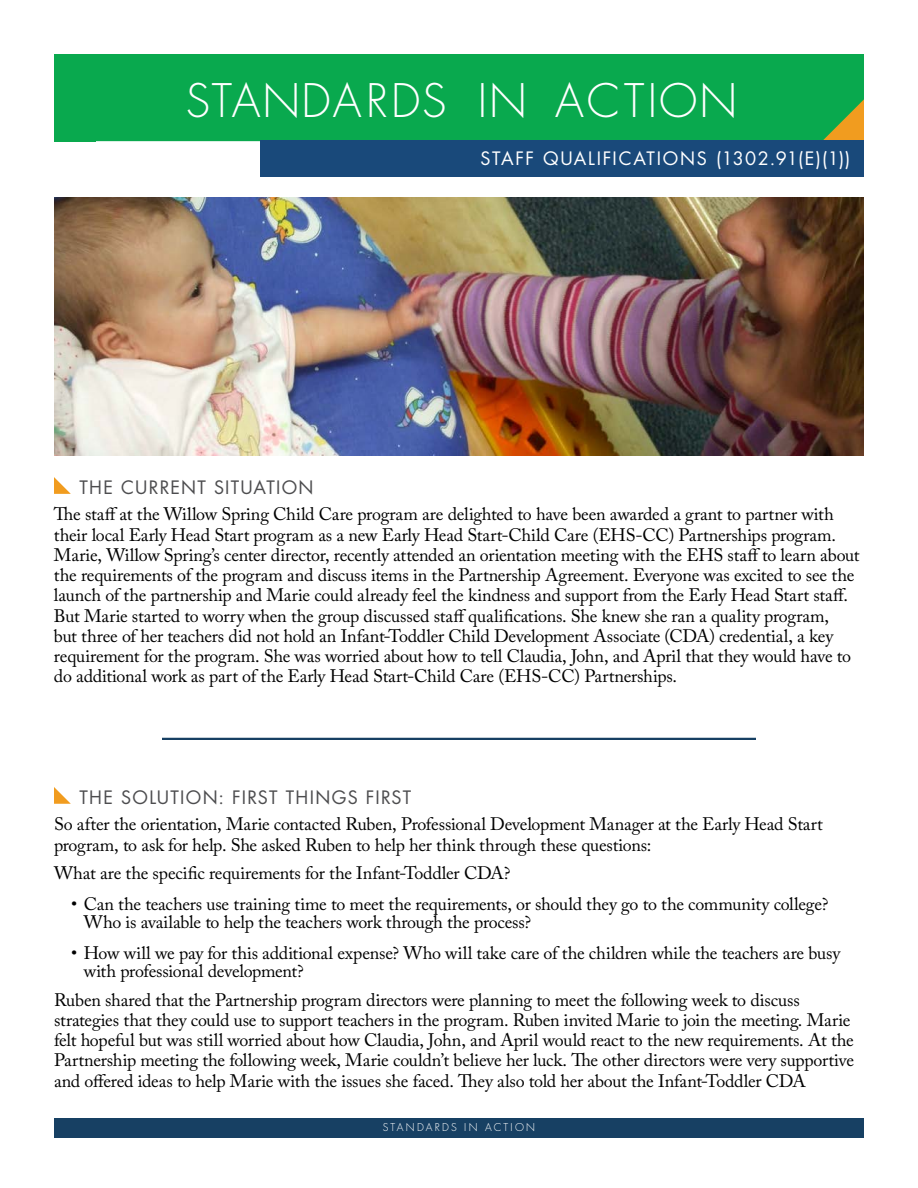
<style>
.page{position:relative;width:918px;height:1188px;background:#fff}
.page>*{position:absolute;margin:0;border:0;box-sizing:border-box;transform-origin:0 0}
.t1{font:300 45px "Futura Std";letter-spacing:.04em;color:#fff}
.t2{font:18px/20.2px "Adobe Caslon Pro";letter-spacing:-.015em;color:#000}
.t3{font:18px "Futura Std";letter-spacing:.065em;color:#4d4d4f}
.t4{font:18px "Futura Std";letter-spacing:.09em;color:#fff}
.t5{font:300 10.5px "Futura Std";letter-spacing:.21em;color:#fff}
</style>
<div class="page">
<div style="left:54px;top:54px;width:810px;height:87px;background:#09a94e"></div>
<div style="left:54px;top:100px;width:41px;height:41px;background:#09a94e"></div>
<div style="left:54px;top:1118px;width:810px;height:19px;background:#174063"></div>
<hr style="left:162px;top:738px;width:594px;height:2px;background:#174063">
<svg style="left:54px;top:477px;width:17px;height:17px"></svg>
<div style="left:261px;top:141px;width:603px;height:36px;background:#19497a"></div>
<img style="left:54px;top:198px;width:810px;height:258px">
<svg style="left:54px;top:787px;width:17px;height:17px"></svg>
<h1 class="t1" style="left:186px;top:73px;width:553px">STANDARDS IN ACTION</h1>
<p class="t4" style="left:480px;top:147px;width:372px">STAFF QUALIFICATIONS (1302.91(E)(1))</p>
<h2 class="t3" style="left:80px;top:476px;width:236px">THE CURRENT SITUATION</h2>
<p class="t2" style="left:54px;top:504px;width:807px">The staff at the Willow Spring Child Care program are delighted to have been awarded a grant to partner with their local Early Head Start program as a new Early Head Start-Child Care (EHS-CC) Partnerships program.<br>Marie, Willow Spring’s center director, recently attended an orientation meeting with the EHS staff to learn about the requirements of the program and discuss items in the Partnership Agreement. Everyone was excited to see the launch of the partnership and Marie could already feel the kindness and support from the Early Head Start staff.<br>But Marie started to worry when the group discussed staff qualifications. She knew she ran a quality program,<br>but three of her teachers did not hold an Infant-Toddler Child Development Associate (CDA) credential, a key requirement for the program. She was worried about how to tell Claudia, John, and April that they would have to do additional work as part of the Early Head Start-Child Care (EHS-CC) Partnerships.</p>
<h2 class="t3" style="left:80px;top:786px;width:333px">THE SOLUTION: FIRST THINGS FIRST</h2>
<p class="t2" style="left:54px;top:814px;width:770px">So after the orientation, Marie contacted Ruben, Professional Development Manager at the Early Head Start program, to ask for help. She asked Ruben to help her think through these questions:</p>
<p class="t2" style="left:54px;top:863px;width:458px">What are the specific requirements for the Infant-Toddler CDA?</p>
<p class="t2" style="left:84px;top:895px;width:746px;line-height:18px;text-indent:-13px">• Can the teachers use training time to meet the requirements, or should they go to the community college?<br>Who is available to help the teachers work through the process?</p>
<p class="t2" style="left:84px;top:944px;width:758px;line-height:18px;text-indent:-13px">• How will we pay for this additional expense? Who will take care of the children while the teachers are busy with professional development?</p>
<p class="t2" style="left:54px;top:989px;width:802px">Ruben shared that the Partnership program directors were planning to meet the following week to discuss strategies that they could use to support teachers in the program. Ruben invited Marie to join the meeting. Marie felt hopeful but was still worried about how Claudia, John, and April would react to the new requirements. At the Partnership meeting the following week, Marie couldn’t believe her luck. The other directors were very supportive and offered ideas to help Marie with the issues she faced. They also told her about the Infant-Toddler CDA</p>
<p class="t5" style="left:383px;top:1121px;width:154px">STANDARDS IN ACTION</p>
</div>
